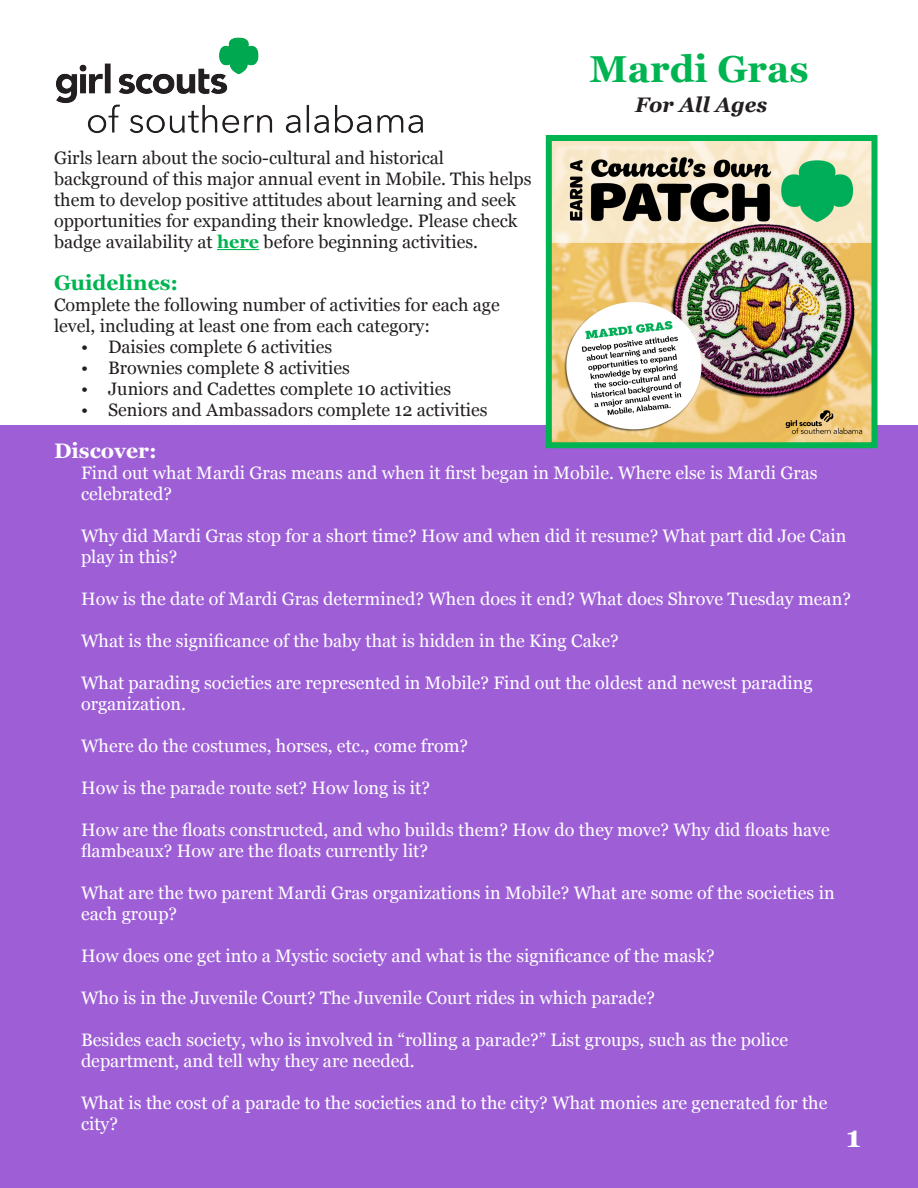
<style>
.page{position:relative;width:918px;height:1188px;background:#fff}
.page>*{position:absolute;margin:0;border:0;box-sizing:border-box;transform-origin:0 0}
.t1{font:700 37.5px "Georgia";color:#00b451}
.t2{font:700 30px "Georgia";color:#fff}
.t3{font:700 21px "Georgia";color:#00b451}
.t4{font:italic 700 21px "Georgia";color:#231f20}
.t5{font:700 21px "Georgia";color:#fff}
.t6{font:18px/21px "Georgia";color:#fff}
.t7{font:18px/21px "Georgia";color:#231f20}
.s1{font-weight:700;color:#00b451}
</style>
<div class="page">
<div style="left:0;top:426px;width:918px;height:762px;background:#9e5fd6"></div>
<hr style="left:217px;top:249px;width:42px;height:1px;background:#00b451">
<img style="left:56px;top:37px;width:367px;height:97px">
<img style="left:553px;top:142px;width:318px;height:299px">
<div style="left:546px;top:135px;width:332px;height:313px;border:6px solid #00b451"></div>
<p class="t1" style="left:590px;top:41px;width:221px">Mardi Gras</p>
<p class="t4" style="left:635px;top:89px;width:134px">For All Ages</p>
<p class="t7" style="left:54px;top:147px;width:479px">Girls learn about the socio-cultural and historical background of this major annual event in Mobile. This helps them to develop positive attitudes about learning and seek opportunities for expanding their knowledge. Please check badge availability at <span class="s1">here</span> before beginning activities.</p>
<p class="t3" style="left:54px;top:267px;width:126px">Guidelines:</p>
<p class="t7" style="left:54px;top:294px;width:447px">Complete the following number of activities for each age level, including at least one from each category:</p>
<p class="t7" style="left:81px;top:336px;width:253px">• Daisies complete 6 activities</p>
<p class="t7" style="left:81px;top:357px;width:270px">• Brownies complete 8 activities</p>
<p class="t7" style="left:81px;top:378px;width:372px">• Juniors and Cadettes complete 10 activities</p>
<p class="t7" style="left:81px;top:399px;width:408px">• Seniors and Ambassadors complete 12 activities</p>
<p class="t5" style="left:54px;top:435px;width:104px">Discover:</p>
<p class="t6" style="left:81px;top:462px;width:738px">Find out what Mardi Gras means and when it first began in Mobile. Where else is Mardi Gras celebrated?</p>
<p class="t6" style="left:81px;top:525px;width:767px">Why did Mardi Gras stop for a short time? How and when did it resume? What part did Joe Cain</p>
<p class="t6" style="left:81px;top:546px;width:98px">play in this?</p>
<p class="t6" style="left:81px;top:588px;width:771px">How is the date of Mardi Gras determined? When does it end? What does Shrove Tuesday mean?</p>
<p class="t6" style="left:81px;top:630px;width:539px">What is the significance of the baby that is hidden in the King Cake?</p>
<p class="t6" style="left:81px;top:672px;width:733px">What parading societies are represented in Mobile? Find out the oldest and newest parading organization.</p>
<p class="t6" style="left:81px;top:735px;width:389px">Where do the costumes, horses, etc., come from?</p>
<p class="t6" style="left:81px;top:777px;width:351px">How is the parade route set? How long is it?</p>
<p class="t6" style="left:81px;top:819px;width:750px">How are the floats constructed, and who builds them? How do they move? Why did floats have flambeaux? How are the floats currently lit?</p>
<p class="t6" style="left:81px;top:882px;width:755px">What are the two parent Mardi Gras organizations in Mobile? What are some of the societies in each group?</p>
<p class="t6" style="left:81px;top:945px;width:635px">How does one get into a Mystic society and what is the significance of the mask?</p>
<p class="t6" style="left:81px;top:987px;width:576px">Who is in the Juvenile Court? The Juvenile Court rides in which parade?</p>
<p class="t6" style="left:81px;top:1029px;width:709px">Besides each society, who is involved in “rolling a parade?” List groups, such as the police</p>
<p class="t6" style="left:81px;top:1050px;width:335px">department, and tell why they are needed.</p>
<p class="t6" style="left:81px;top:1092px;width:748px">What is the cost of a parade to the societies and to the city? What monies are generated for the city?</p>
<p class="t2" style="left:846px;top:1114px;width:16px">1</p>
</div>
